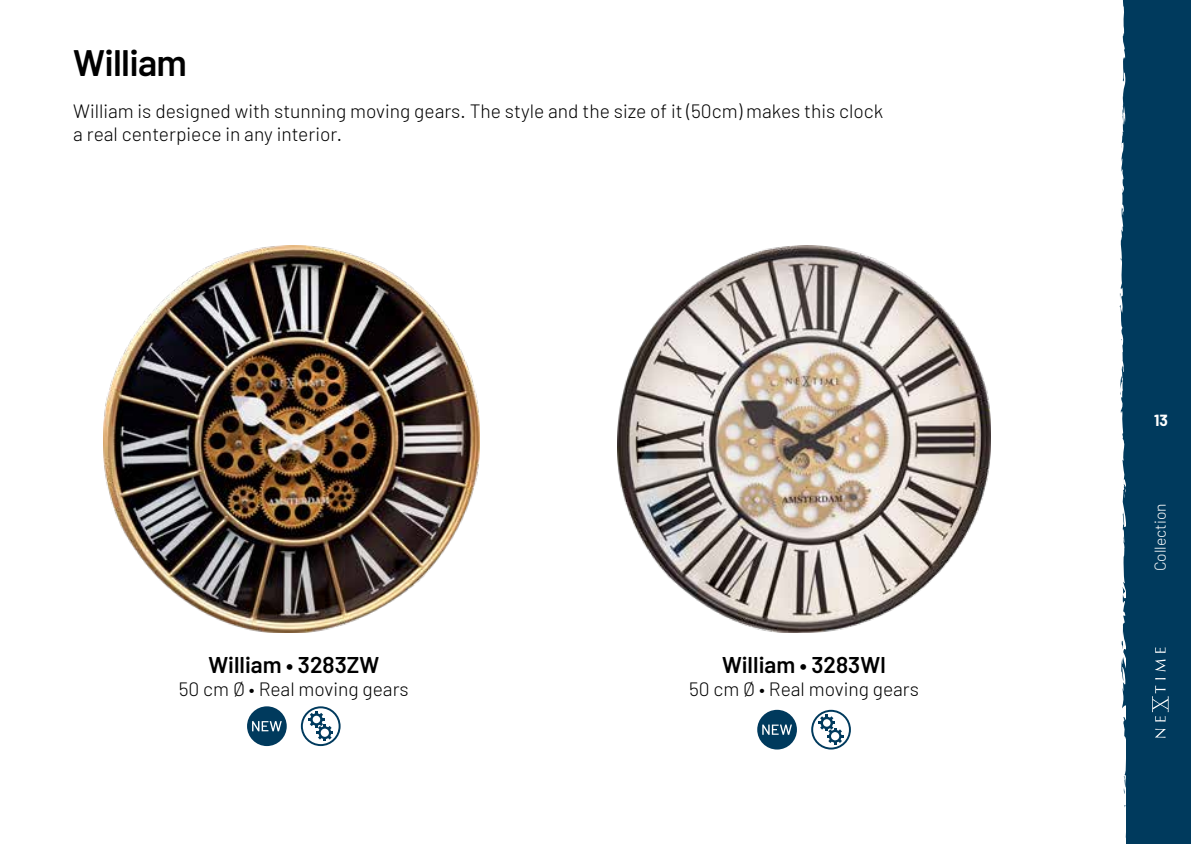
<style>
.page{position:relative;width:1191px;height:844px;background:#fff}
.page>*{position:absolute;margin:0;border:0;box-sizing:border-box;transform-origin:0 0}
.t1{font:600 36.75px "Barlow";letter-spacing:-.02em;color:#000}
.t2{font:600 22.75px "Barlow";color:#000}
.t3{font:300 19.25px/23.1px "Barlow";color:#000}
.t4{font:300 15.75px "Barlow";color:#fff}
.t5{font:700 15.75px "Barlow";color:#fff}
</style>
<div class="page">
<div style="left:1126px;top:0;width:65px;height:843px;background:#003a5d"></div>
<svg style="left:1119px;top:0;width:14px;height:844px"></svg>
<svg style="left:1152px;top:685px;width:17px;height:53px"></svg>
<svg style="left:1155px;top:647px;width:11px;height:32px"></svg>
<img style="left:103px;top:245px;width:376px;height:387px">
<div style="left:247px;top:706px;width:40px;height:39px;background:#003a5d;border-radius:50%"></div>
<svg style="left:252px;top:721px;width:30px;height:10px"></svg>
<svg style="left:301px;top:706px;width:39px;height:39px"></svg>
<div style="left:313px;top:715px;width:7px;height:8px;background:#fff;border-radius:50%"></div>
<img style="left:617px;top:245px;width:373px;height:387px">
<div style="left:757px;top:709px;width:40px;height:40px;background:#003a5d;border-radius:50%"></div>
<svg style="left:762px;top:724px;width:30px;height:10px"></svg>
<svg style="left:811px;top:709px;width:40px;height:40px"></svg>
<div style="left:823px;top:719px;width:7px;height:7px;background:#fff;border-radius:50%"></div>
<h1 class="t1" style="left:73px;top:40px;width:115px">William</h1>
<p class="t3" style="left:73px;top:99px;width:811px">William is designed with stunning moving gears. The style and the size of it (50cm) makes this clock a real centerpiece in any interior.</p>
<p class="t2" style="left:208px;top:650px;width:172px">William • 3283ZW</p>
<p class="t3" style="left:179px;top:677px;width:231px">50 cm Ø • Real moving gears</p>
<p class="t2" style="left:722px;top:650px;width:165px">William • 3283WI</p>
<p class="t3" style="left:689px;top:677px;width:231px">50 cm Ø • Real moving gears</p>
<p class="t5" style="left:1154px;top:410px;width:15px">13</p>
<p class="t4" style="left:1150px;top:571px;width:70px;rotate:-90deg">Collection</p>
</div>
